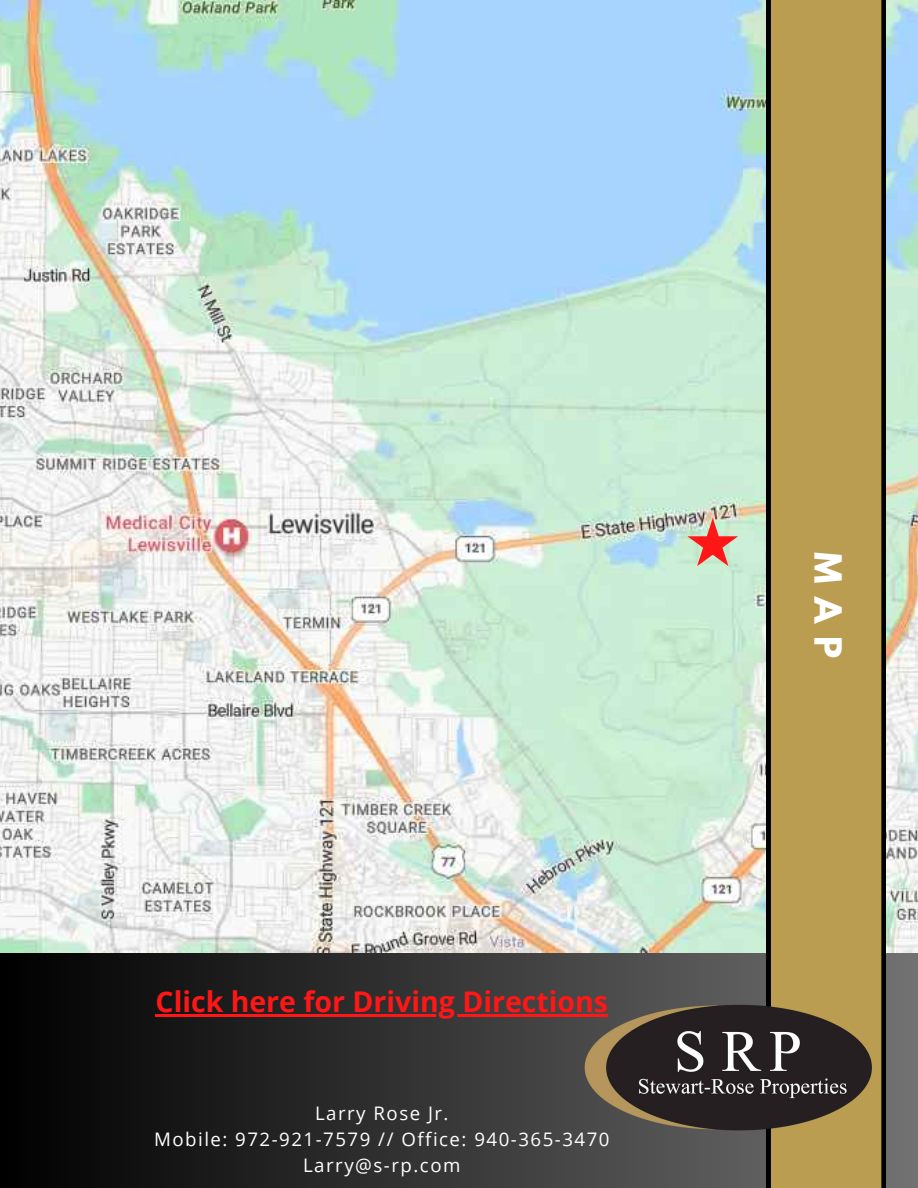
<style>
.page{position:relative;width:918px;height:1188px;background:#fff}
.page>*{position:absolute;margin:0;border:0;box-sizing:border-box;transform-origin:0 0}
.t1{font:700 33.15px "League Spartan";color:#fff}
.t2{font:700 28.5px "Open Sans";color:#ff1616}
.t3{font:18.6px "Open Sans";letter-spacing:.08em;color:#fff}
</style>
<div class="page">
<svg style="left:0;top:953px;width:459px;height:235px;background:#1c1c1c"></svg>
<img style="left:0;top:0;width:918px;height:953px">
<svg style="left:766px;top:0;width:120px;height:848px;background:#ad924a"></svg>
<hr style="left:155px;top:1015px;width:453px;height:2px;background:#ff1616">
<img style="left:459px;top:848px;width:459px;height:340px">
<svg style="left:687px;top:518px;width:51px;height:48px;background:#d8a090"></svg>
<p class="t2" style="left:156px;top:982px;width:454px">Click here for Driving Directions</p>
<h2 class="t3" style="left:315px;top:1101px;width:135px">Larry Rose Jr.</h2>
<p class="t3" style="left:154px;top:1126px;width:457px">Mobile: 972-921-7579 // Office: 940-365-3470</p>
<h3 class="t3" style="left:303px;top:1152px;width:159px">Larry@s-rp.com</h3>
<p class="t1" style="left:844px;top:552px;width:108px;rotate:90deg">MAP</p>
</div>
